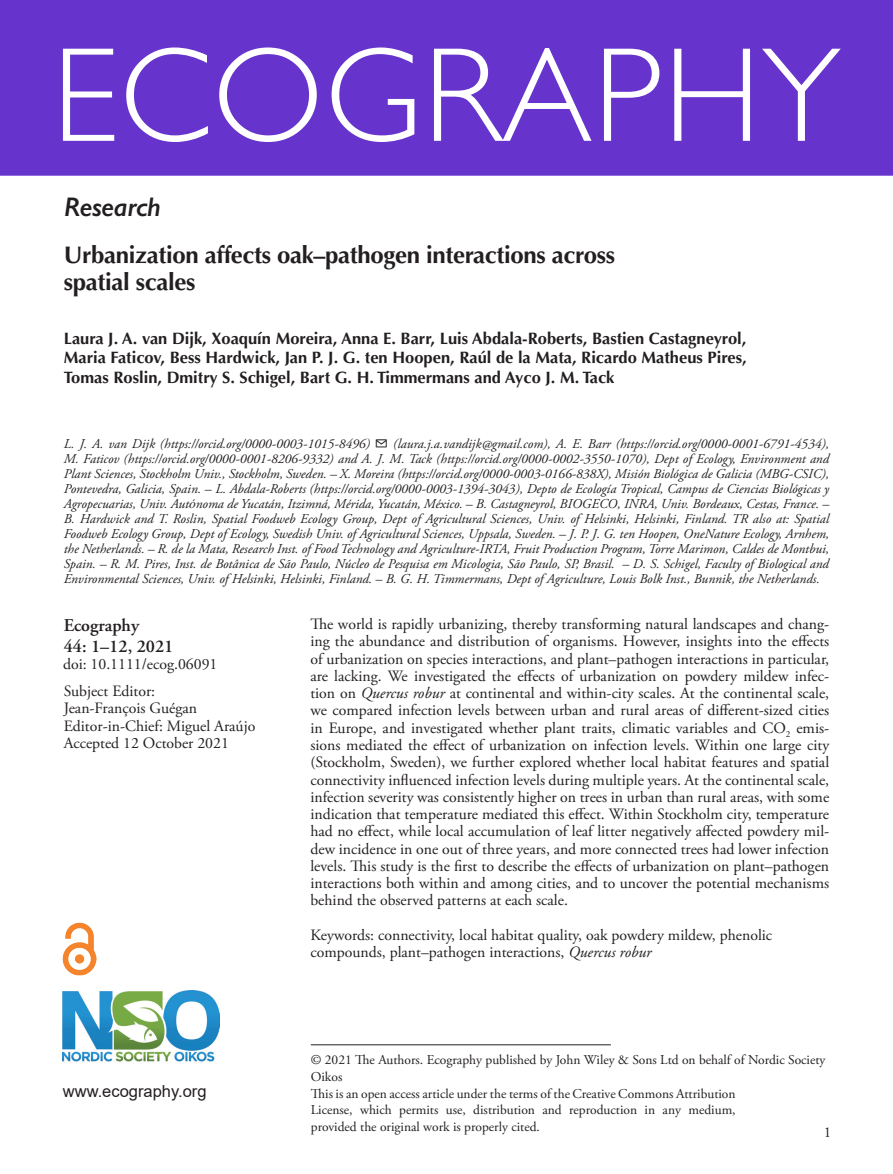
<style>
.page{position:relative;width:893px;height:1174px;background:#fff}
.page>*{position:absolute;margin:0;border:0;box-sizing:border-box;transform-origin:0 0}
.ECOG_Title{font:300 135px "Gill Sans";letter-spacing:.01em;color:#fff}
.AT_TYPE{font:italic 600 27px "Gill Sans";letter-spacing:-.015em;color:#231f20}
.CT{font:700 24px/27px "Optima LT Std";letter-spacing:-.015em;color:#231f20}
.Corres{font:600 18px "Adobe Garamond Pro";color:#231f20}
.AU{font:700 16.5px/19.5px "Optima LT Std";color:#231f20;text-align:justify}
.t1{font:16.5px "Arial";color:#231f20}
.ABS_TXT{font:15.75px/17.2px "Adobe Garamond Pro";color:#231f20}
.Keywords{font:15.75px/17.2px "Adobe Garamond Pro";color:#231f20}
.Doi_No{font:15.75px "Adobe Garamond Pro";color:#231f20}
.t2{font:15px "Adobe Garamond Pro";color:#231f20}
.Address{font:italic 13.5px/15px "Adobe Garamond Pro";color:#231f20;text-align:justify}
.FM_Note{font:13.5px/16.2px "Adobe Garamond Pro";color:#231f20}
.s1{font-family:"STIX General"}
.s2{font-style:italic}
</style>
<div class="page">
<div style="left:0;top:0;width:893px;height:176px;background:#63c"></div>
<img style="left:63px;top:990px;width:156px;height:72px">
<hr style="left:311px;top:1044px;width:300px;height:1px;background:#231f20">
<img style="left:63px;top:922px;width:34px;height:53px">
<p class="ECOG_Title" style="left:52px;top:-10px;width:790px">ECOGRAPHY</p>
<p class="AT_TYPE" style="left:64px;top:191px;width:99px">Research</p>
<p class="CT" style="left:64px;top:242px;width:553px">Urbanization affects oak–pathogen interactions across spatial scales</p>
<p class="AU" style="left:64px;top:329px;width:684px">Laura J. A. van Dijk, Xoaquín Moreira, Anna E. Barr, Luis Abdala-Roberts, Bastien Castagneyrol, Maria Faticov, Bess Hardwick, Jan P. J. G. ten Hoopen, Raúl de la Mata, Ricardo Matheus Pires, Tomas Roslin, Dmitry S. Schigel, Bart G. H. Timmermans and Ayco J. M. Tack</p>
<p class="Address" style="left:64px;top:436px;width:767px">L. J. A. van Dijk (https://orcid.org/0000-0003-1015-8496) ✉ (laura.j.a.vandijk@gmail.com), A. E. Barr (https://orcid.org/0000-0001-6791-4534), M. Faticov (https://orcid.org/0000-0001-8206-9332) and A. J. M. Tack (https://orcid.org/0000-0002-3550-1070), Dept of Ecology, Environment and Plant Sciences, Stockholm Univ., Stockholm, Sweden. – X. Moreira (https://orcid.org/0000-0003-0166-838X), Misión Biológica de Galicia (MBG-CSIC), Pontevedra, Galicia, Spain. – L. Abdala-Roberts (https://orcid.org/0000-0003-1394-3043), Depto de Ecología Tropical, Campus de Ciencias Biológicas y Agropecuarias, Univ. Aut<span class="s1">ό</span>noma de Yucatán, Itzimná, Mérida, Yucatán, México. – B. Castagneyrol, BIOGECO, INRA, Univ. Bordeaux, Cestas, France. – B. Hardwick and T. Roslin, Spatial Foodweb Ecology Group, Dept of Agricultural Sciences, Univ. of Helsinki, Helsinki, Finland. TR also at: Spatial Foodweb Ecology Group, Dept of Ecology, Swedish Univ. of Agricultural Sciences, Uppsala, Sweden. – J. P. J. G. ten Hoopen, OneNature Ecology, Arnhem, the Netherlands. – R. de la Mata, Research Inst. of Food Technology and Agriculture-IRTA, Fruit Production Program, Torre Marimon, Caldes de Montbui, Spain. – R. M. Pires, Inst. de Botânica de São Paulo, Núcleo de Pesquisa em Micologia, São Paulo, SP, Brasil. – D. S. Schigel, Faculty of Biological and Environmental Sciences, Univ. of Helsinki, Helsinki, Finland. – B. G. H. Timmermans, Dept of Agriculture, Louis Bolk Inst., Bunnik, the Netherlands.</p>
<p class="Corres" style="left:64px;top:615px;width:77px">Ecography</p>
<p class="Corres" style="left:64px;top:636px;width:111px">44: 1–12, 2021</p>
<p class="Doi_No" style="left:63px;top:654px;width:156px">doi: 10.1111/ecog.06091</p>
<p class="ABS_TXT" style="left:64px;top:683px;width:135px">Subject Editor:<br>Jean-François Guégan</p>
<p class="ABS_TXT" style="left:64px;top:717px;width:193px">Editor-in-Chief: Miguel Araújo</p>
<p class="ABS_TXT" style="left:64px;top:734px;width:167px">Accepted 12 October 2021</p>
<p class="t1" style="left:63px;top:1079px;width:145px">www.ecography.org</p>
<p class="ABS_TXT" style="left:310px;top:616px;width:520px;text-align:justify">The world is rapidly urbanizing, thereby transforming natural landscapes and chang&shy;ing the abundance and distribution of organisms. However, insights into the effects of urbanization on species interactions, and plant–pathogen interactions in particular, are lacking. We investigated the effects of urbanization on powdery mildew infec&shy;tion on <span class="s2">Quercus robur</span> at continental and within-city scales. At the continental scale, we compared infection levels between urban and rural areas of different-sized cities in Europe, and investigated whether plant traits, climatic variables and CO<sub>2</sub> emis&shy;sions mediated the effect of urbanization on infection levels. Within one large city (Stockholm, Sweden), we further explored whether local habitat features and spatial connectivity influenced infection levels during multiple years. At the continental scale, infection severity was consistently higher on trees in urban than rural areas, with some indication that temperature mediated this effect. Within Stockholm city, temperature had no effect, while local accumulation of leaf litter negatively affected powdery mil&shy;dew incidence in one out of three years, and more connected trees had lower infection levels. This study is the first to describe the effects of urbanization on plant–pathogen interactions both within and among cities, and to uncover the potential mechanisms behind the observed patterns at each scale.</p>
<p class="Keywords" style="left:310px;top:926px;width:463px">Keywords: connectivity, local habitat quality, oak powdery mildew, phenolic compounds, plant–pathogen interactions, <span class="s2">Quercus robur</span></p>
<p class="FM_Note" style="left:311px;top:1052px;width:516px;line-height:17px">© 2021 The Authors. Ecography published by John Wiley &amp; Sons Ltd on behalf of Nordic Society<br>Oikos</p>
<p class="FM_Note" style="left:311px;top:1086px;width:426px;text-align:justify">This is an open access article under the terms of the Creative Commons Attribution License, which permits use, distribution and reproduction in any medium, provided the original work is properly cited.</p>
<p class="t2" style="left:824px;top:1123px;width:9px">1</p>
</div>
